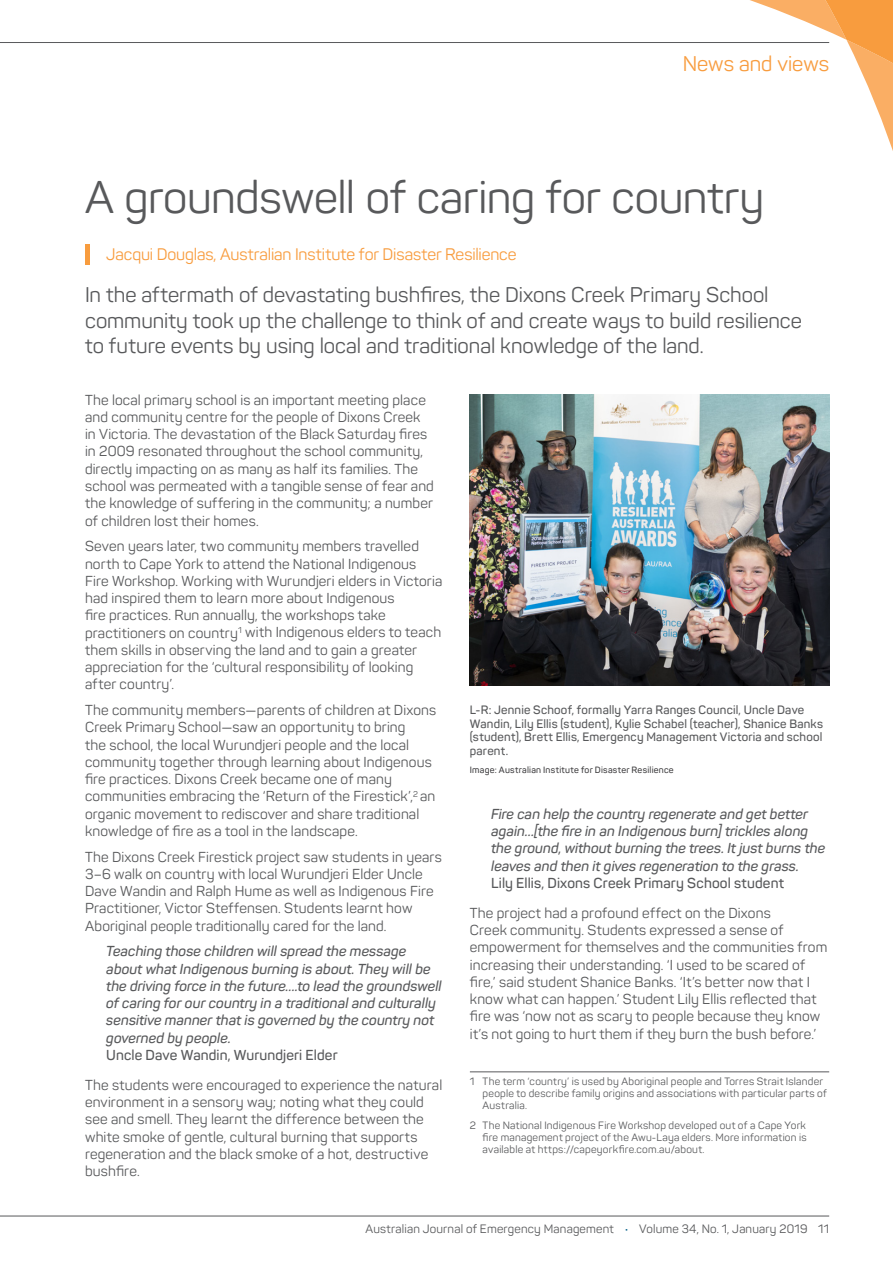
<style>
.page{position:relative;width:893px;height:1263px;background:#fff}
.page>*{position:absolute;margin:0;border:0;box-sizing:border-box;transform-origin:0 0}
.t1{font:45px "Panton";letter-spacing:-.01em;color:#58595b}
.t2{font:21px/25.5px "Panton";color:#58595b}
.t3{font:21px "Panton";color:#f89c3e}
.t4{font:16.5px "Panton";letter-spacing:-.005em;color:#f89c3e}
.t5{font:14.25px/17.2px "Panton";letter-spacing:.01em;color:#58595b}
.t6{font:italic 600 14.25px/17.2px "Panton";letter-spacing:.005em;color:#58595b}
.t7{font:600 14.25px "Panton";letter-spacing:.01em;color:#58595b}
.t8{font:600 12px/13.5px "Panton";letter-spacing:.015em;color:#58595b}
.t9{font:12px "Panton";letter-spacing:.015em;color:#58595b}
.t10{font:10.5px/12px "Panton";letter-spacing:.025em;color:#58595b}
.t11{font:600 9px "Panton";letter-spacing:.025em;color:#414042}
.s1{color:#005e87}
</style>
<div class="page">
<hr style="left:0;top:42px;width:829px;height:1px;background:#58595b">
<hr style="left:0;top:1216px;width:829px;height:1px;background:#58595b">
<svg style="left:750px;top:0;width:143px;height:151px"></svg>
<hr style="left:85px;top:244px;width:4px;height:20px;background:#f89c3e">
<hr style="left:470px;top:1071px;width:359px;height:1px;background:#58595b">
<img style="left:470px;top:394px;width:359px;height:292px">
<h2 class="t3" style="left:683px;top:51px;width:148px">News and views</h2>
<h1 class="t1" style="left:85px;top:170px;width:681px">A groundswell of caring for country</h1>
<p class="t4" style="left:106px;top:244px;width:412px">Jacqui Douglas, Australian Institute for Disaster Resilience</p>
<h2 class="t2" style="left:85px;top:282px;width:718px">In the aftermath of devastating bushfires, the Dixons Creek Primary School community took up the challenge to think of and create ways to build resilience to future events by using local and traditional knowledge of the land.</h2>
<p class="t5" style="left:85px;top:391px;width:350px">The local primary school is an important meeting place and community centre for the people of Dixons Creek in Victoria. The devastation of the Black Saturday fires in 2009 resonated throughout the school community, directly impacting on as many as half its families. The school was permeated with a tangible sense of fear and the knowledge of suffering in the community; a number of children lost their homes.</p>
<p class="t5" style="left:85px;top:538px;width:359px">Seven years later, two community members travelled north to Cape York to attend the National Indigenous Fire Workshop. Working with Wurundjeri elders in Victoria had inspired them to learn more about Indigenous<br>fire practices. Run annually, the workshops take practitioners on country<sup>1</sup> with Indigenous elders to teach them skills in observing the land and to gain a greater appreciation for the ‘cultural responsibility of looking after country’.</p>
<p class="t5" style="left:85px;top:701px;width:353px">The community members—parents of children at Dixons Creek Primary School—saw an opportunity to bring<br>the school, the local Wurundjeri people and the local community together through learning about Indigenous fire practices. Dixons Creek became one of many communities embracing the ‘Return of the Firestick’,<sup>2</sup> an organic movement to rediscover and share traditional knowledge of fire as a tool in the landscape.</p>
<p class="t5" style="left:85px;top:848px;width:358px">The Dixons Creek Firestick project saw students in years 3–6 walk on country with local Wurundjeri Elder Uncle Dave Wandin and Ralph Hume as well as Indigenous Fire Practitioner, Victor Steffensen. Students learnt how Aboriginal people traditionally cared for the land.</p>
<p class="t6" style="left:106px;top:942px;width:337px">Teaching those children will spread the message about what Indigenous burning is about. They will be the driving force in the future….to lead the groundswell of caring for our country in a traditional and culturally sensitive manner that is governed by the country not governed by people.</p>
<p class="t7" style="left:106px;top:1046px;width:233px">Uncle Dave Wandin, Wurundjeri Elder</p>
<p class="t5" style="left:85px;top:1076px;width:359px">The students were encouraged to experience the natural environment in a sensory way; noting what they could see and smell. They learnt the difference between the white smoke of gentle, cultural burning that supports regeneration and the black smoke of a hot, destructive bushfire.</p>
<p class="t8" style="left:470px;top:703px;width:355px">L-R: Jennie Schoof, formally Yarra Ranges Council, Uncle Dave Wandin, Lily Ellis (student), Kylie Schabel (teacher), Shanice Banks (student), Brett Ellis, Emergency Management Victoria and school parent.</p>
<p class="t11" style="left:470px;top:764px;width:205px">Image: Australian Institute for Disaster Resilience</p>
<p class="t6" style="left:491px;top:805px;width:335px">Fire can help the country regenerate and get better again…[the fire in an Indigenous burn] trickles along the ground, without burning the trees. It just burns the leaves and then it gives regeneration to the grass.</p>
<p class="t7" style="left:491px;top:874px;width:294px">Lily Ellis, Dixons Creek Primary School student</p>
<p class="t5" style="left:470px;top:904px;width:359px">The project had a profound effect on the Dixons<br>Creek community. Students expressed a sense of empowerment for themselves and the communities from increasing their understanding. ‘I used to be scared of fire,’ said student Shanice Banks. ‘It’s better now that I know what can happen.’ Student Lily Ellis reflected that fire was ‘now not as scary to people because they know it’s not going to hurt them if they burn the bush before.’</p>
<p class="t10" style="left:483px;top:1075px;width:346px;text-indent:-13px">1 The term ‘country’ is used by Aboriginal people and Torres Strait Islander people to describe family origins and associations with particular parts of<br>Australia.</p>
<p class="t10" style="left:483px;top:1119px;width:325px;text-align:justify;text-indent:-13px">2 The National Indigenous Fire Workshop developed out of a Cape York fire management project of the Awu-Laya elders. More information is available at https://capeyorkfire.com.au/about.</p>
<p class="t9" style="left:365px;top:1221px;width:465px">Australian Journal of Emergency Management <span class="s1">•</span> Volume 34, No. 1, January 2019 11</p>
</div>
